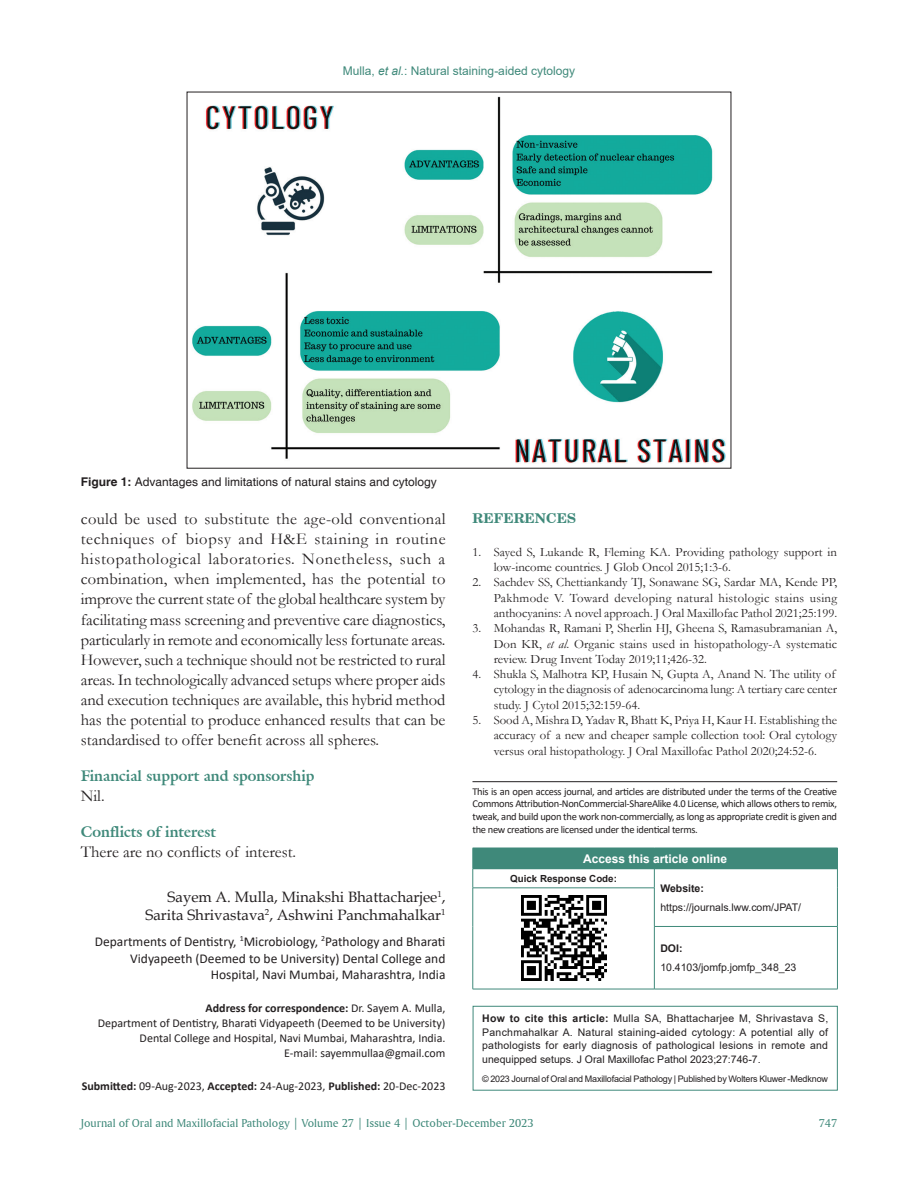
<style>
.page{position:relative;width:918px;height:1188px;background:#fff}
.page>*{position:absolute;margin:0;border:0;box-sizing:border-box;transform-origin:0 0}
.TX{font:16.5px/20.1px "Garamond";color:#231f20;text-align:justify}
.AU{font:15px/18.6px "Book Antiqua";color:#231f20;text-align:right}
.t1{font:700 15px "Galliard IT Cby BT";color:#3f897a}
.AFF{font:13.5px/16.8px "Calibri";color:#231f20;text-align:right}
.t2{font:700 13.5px "Century Schoolbook BT";color:#3f897a}
.REF{font:12.75px/15.3px "Garamond";color:#231f20;text-align:justify}
.ADD{font:12px/15px "Calibri";color:#231f20;text-align:right}
.t3{font:12px "Amerigo BT Roman A";color:#3f897a}
.FGC{font:12px "Helvetica";color:#231f20}
.t4{font:12px "Arial";color:#3f897a}
.AAO{font:700 12px "Arial";color:#fff}
.TX-2{font:10.5px/12.6px "Calibri";letter-spacing:-.03em;color:#231f20;text-align:justify}
.SRC{font:10.5px/13.5px "Arial";color:#231f20;text-align:justify}
.WEB{font:10.5px "Arial";color:#231f20}
.WEB-2{font:700 10.5px "Arial";color:#231f20}
.QRC{font:700 9.75px "Arial";color:#231f20}
.SRC-2{font:9px "Arial";letter-spacing:-.02em;color:#231f20}
.s1{font-style:italic}
.s2{font-weight:700}
</style>
<div class="page">
<img style="left:192px;top:96px;width:534px;height:367px">
<div style="left:473px;top:848px;width:364px;height:21px;background:#3f897a"></div>
<svg style="left:473px;top:869px;width:1px;height:19px"></svg>
<hr style="left:473px;top:888px;width:182px;height:1px;background:#3f897a">
<hr style="left:473px;top:888px;width:1px;height:38px;background:#3f897a">
<hr style="left:473px;top:926px;width:1px;height:63px;background:#3f897a">
<hr style="left:473px;top:989px;width:181px;height:1px;background:#3f897a">
<svg style="left:654px;top:869px;width:1px;height:19px"></svg>
<svg style="left:837px;top:848px;width:1px;height:40px"></svg>
<hr style="left:654px;top:888px;width:1px;height:38px;background:#3f897a">
<hr style="left:837px;top:888px;width:1px;height:38px;background:#3f897a">
<hr style="left:654px;top:926px;width:184px;height:1px;background:#3f897a">
<hr style="left:654px;top:927px;width:1px;height:62px;background:#3f897a">
<hr style="left:837px;top:927px;width:1px;height:62px;background:#3f897a">
<hr style="left:654px;top:989px;width:184px;height:1px;background:#3f897a">
<img style="left:521px;top:896px;width:85px;height:85px">
<div style="left:473px;top:1006px;width:365px;height:84px;border:1px solid #3f897a"></div>
<hr style="left:472px;top:781px;width:365px;height:1px;background:#231f20">
<p class="t4" style="left:343px;top:62px;width:234px">Mulla, <span class="s1">et al.</span>: Natural staining‑aided cytology</p>
<p class="FGC" style="left:81px;top:475px;width:358px"><span class="s2">Figure 1:</span> Advantages and limitations of natural stains and cytology</p>
<p class="TX" style="left:81px;top:508px;width:366px">could be used to substitute the age‑old conventional techniques of biopsy and H&amp;E staining in routine histopathological laboratories. Nonetheless, such a combination, when implemented, has the potential to improve the current state of the global healthcare system by facilitating mass screening and preventive care diagnostics, particularly in remote and economically less fortunate areas.<br>However, such a technique should not be restricted to rural areas. In technologically advanced setups where proper aids and execution techniques are available, this hybrid method has the potential to produce enhanced results that can be standardised to offer benefit across all spheres.</p>
<h2 class="t1" style="left:81px;top:766px;width:235px">Financial support and sponsorship</h2>
<p class="TX" style="left:81px;top:786px;width:25px">Nil.</p>
<h2 class="t1" style="left:81px;top:822px;width:137px">Conflicts of interest</h2>
<p class="TX" style="left:81px;top:842px;width:217px">There are no conflicts of interest.</p>
<p class="AU" style="left:146px;top:887px;width:301px">Sayem A. Mulla, Minakshi Bhattacharjee<sup>1</sup>,<br>Sarita Shrivastava<sup>2</sup>, Ashwini Panchmahalkar<sup>1</sup></p>
<p class="AFF" style="left:95px;top:933px;width:352px">Departments of Dentistry, <sup>1</sup>Microbiology, <sup>2</sup>Pathology and Bharati<br>Vidyapeeth (Deemed to be University) Dental College and<br>Hospital, Navi Mumbai, Maharashtra, India</p>
<p class="ADD" style="left:98px;top:1000px;width:349px"><span class="s2">Address for correspondence:</span> Dr. Sayem A. Mulla,<br>Department of Dentistry, Bharati Vidyapeeth (Deemed to be University)<br>Dental College and Hospital, Navi Mumbai, Maharashtra, India.<br>E‑mail: sayemmullaa@gmail.com</p>
<p class="ADD" style="left:82px;top:1079px;width:365px"><span class="s2">Submitted:</span> 09‑Aug‑2023, <span class="s2">Accepted:</span> 24‑Aug‑2023, <span class="s2">Published:</span> 20-Dec-2023</p>
<h1 class="t2" style="left:472px;top:510px;width:105px">REFERENCES</h1>
<p class="REF" style="left:494px;top:544px;width:345px;text-indent:-21px">1. Sayed S, Lukande R, Fleming KA. Providing pathology support in low‑income countries. J Glob Oncol 2015;1:3‑6.</p>
<p class="REF" style="left:494px;top:574px;width:345px;text-indent:-21px">2. Sachdev SS, Chettiankandy TJ, Sonawane SG, Sardar MA, Kende PP, Pakhmode V. Toward developing natural histologic stains using anthocyanins: A novel approach. J Oral Maxillofac Pathol 2021;25:199.</p>
<p class="REF" style="left:494px;top:620px;width:345px;text-indent:-21px">3. Mohandas R, Ramani P, Sherlin HJ, Gheena S, Ramasubramanian A, Don KR, <span class="s1">et al</span>. Organic stains used in histopathology‑A systematic review. Drug Invent Today 2019;11;426‑32.</p>
<p class="REF" style="left:494px;top:666px;width:345px;text-align:left;text-indent:-21px">4. Shukla S, Malhotra KP, Husain N, Gupta A, Anand N. The utility of cytology in the diagnosis of adenocarcinoma lung: A tertiary care center study. J Cytol 2015;32:159‑64.</p>
<p class="REF" style="left:494px;top:712px;width:345px;text-indent:-21px">5. Sood A, Mishra D, Yadav R, Bhatt K, Priya H, Kaur H. Establishing the accuracy of a new and cheaper sample collection tool: Oral cytology versus oral histopathology. J Oral Maxillofac Pathol 2020;24:52‑6.</p>
<p class="TX-2" style="left:472px;top:785px;width:366px">This is an open access journal, and articles are distributed under the terms of the Creative Commons Attribution‑NonCommercial‑ShareAlike 4.0 License, which allows others to remix, tweak, and build upon the work non‑commercially, as long as appropriate credit is given and the new creations are licensed under the identical terms.</p>
<p class="AAO" style="left:583px;top:850px;width:146px">Access this article online</p>
<p class="QRC" style="left:510px;top:872px;width:108px">Quick Response Code:</p>
<p class="WEB-2" style="left:660px;top:881px;width:45px">Website:</p>
<p class="WEB" style="left:660px;top:900px;width:142px">https://journals.lww.com/JPAT/</p>
<p class="WEB-2" style="left:660px;top:941px;width:24px">DOI:</p>
<p class="WEB" style="left:660px;top:960px;width:137px">10.4103/jomfp.jomfp_348_23</p>
<p class="SRC" style="left:482px;top:1012px;width:348px"><span class="s2">How to cite this article:</span> Mulla SA, Bhattacharjee M, Shrivastava S, Panchmahalkar A. Natural staining‑aided cytology: A potential ally of pathologists for early diagnosis of pathological lesions in remote and unequipped setups. J Oral Maxillofac Pathol 2023;27:746-7.</p>
<p class="SRC-2" style="left:482px;top:1072px;width:347px">© 2023 Journal of Oral and Maxillofacial Pathology | Published by Wolters Kluwer -Medknow</p>
<p class="t3" style="left:81px;top:1116px;width:454px">Journal of Oral and Maxillofacial Pathology | Volume 27 | Issue 4 | October-December 2023</p>
<p class="t3" style="left:819px;top:1116px;width:20px">747</p>
</div>
